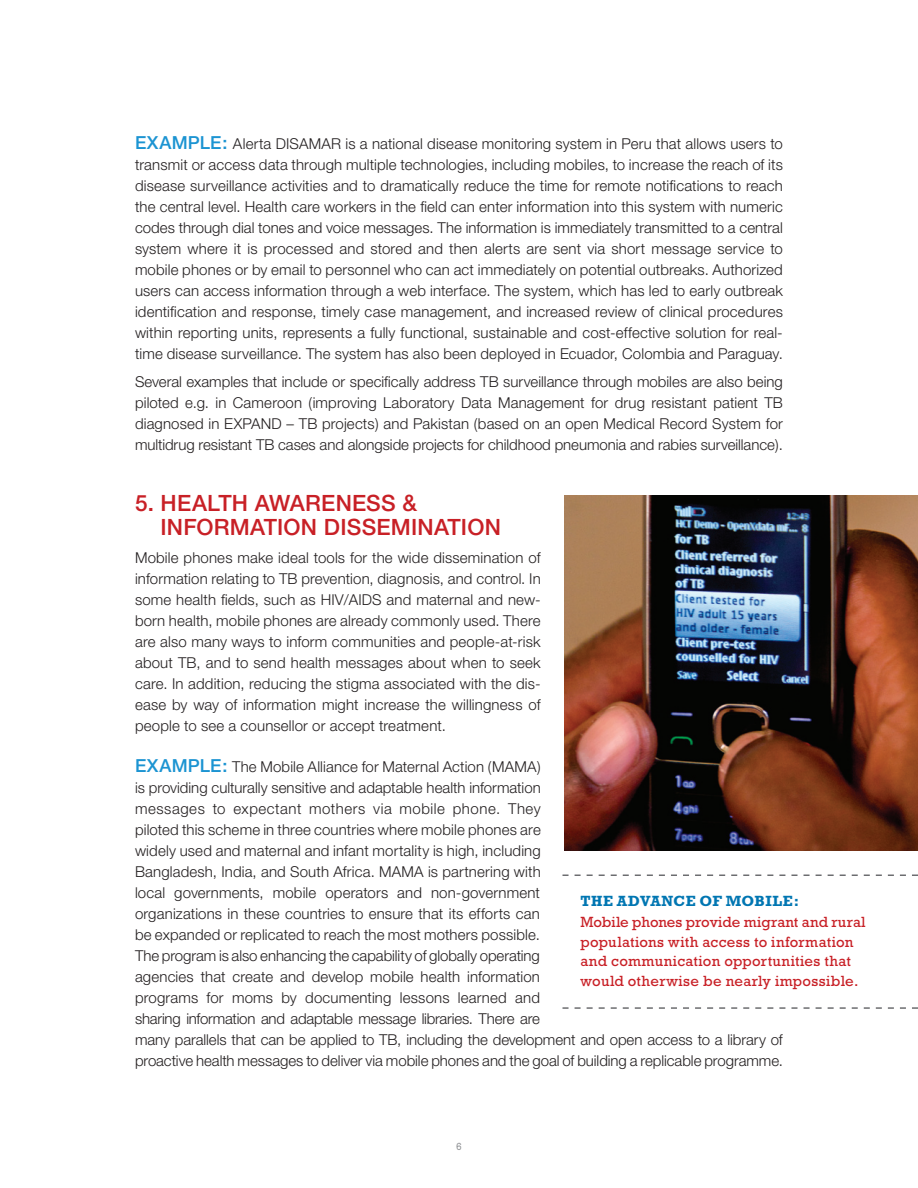
<style>
.page{position:relative;width:918px;height:1188px;background:#fff}
.page>*{position:absolute;margin:0;border:0;box-sizing:border-box;transform-origin:0 0}
.Body_copy{font:500 22.5px/24px "Helvetica Neue";letter-spacing:.01em;color:#c82026}
.Body_copy-2{font:300 15px/21px "Helvetica Neue";letter-spacing:.005em;color:#231f20;text-align:justify}
.t1{font:15px/19.5px "Rockwell";letter-spacing:.015em;color:#c82026}
.t2{font:700 15px "Rockwell";letter-spacing:.02em;color:#0076b2}
.t3{font:10.5px "Rockwell";color:#939598}
.s1{font-weight:500;font-size:18px;color:#1c94d2}
</style>
<div class="page">
<img style="left:564px;top:495px;width:354px;height:355px">
<svg style="left:562px;top:874px;width:356px;height:2px"></svg>
<svg style="left:562px;top:1007px;width:356px;height:2px"></svg>
<p class="Body_copy-2" style="left:135px;top:133px;width:650px"><span class="s1">EXAMPLE:</span> Alerta DISAMAR is a national disease monitoring system in Peru that allows users to transmit or access data through multiple technologies, including mobiles, to increase the reach of its disease surveillance activities and to dramatically reduce the time for remote notifications to reach the central level. Health care workers in the field can enter information into this system with numeric codes through dial tones and voice messages. The information is immediately transmitted to a central system where it is processed and stored and then alerts are sent via short message service to mobile phones or by email to personnel who can act immediately on potential outbreaks. Authorized users can access information through a web interface. The system, which has led to early outbreak identification and response, timely case management, and increased review of clinical procedures within reporting units, represents a fully functional, sustainable and cost-effective solution for real&shy;time disease surveillance. The system has also been deployed in Ecuador, Colombia and Paraguay.</p>
<p class="Body_copy-2" style="left:135px;top:371px;width:650px">Several examples that include or specifically address TB surveillance through mobiles are also being piloted e.g. in Cameroon (improving Laboratory Data Management for drug resistant patient TB diagnosed in EXPAND – TB projects) and Pakistan (based on an open Medical Record System for multidrug resistant TB cases and alongside projects for childhood pneumonia and rabies surveillance).</p>
<p class="Body_copy" style="left:160px;top:491px;width:342px;text-indent:-25px">5. HEALTH AWARENESS &amp;<br>INFORMATION DISSEMINATION</p>
<p class="Body_copy-2" style="left:135px;top:547px;width:407px">Mobile phones make ideal tools for the wide dissemination of information relating to TB prevention, diagnosis, and control. In some health fields, such as HIV/AIDS and maternal and new&shy;born health, mobile phones are already commonly used. There are also many ways to inform communities and people-at-risk about TB, and to send health messages about when to seek care. In addition, reducing the stigma associated with the dis&shy;ease by way of information might increase the willingness of people to see a counsellor or accept treatment.</p>
<p class="Body_copy-2" style="left:135px;top:756px;width:649px;text-align:left"><span class="s1">EXAMPLE:</span> The Mobile Alliance for Maternal Action (MAMA)<br>is providing culturally sensitive and adaptable health information<br>messages to expectant mothers via mobile phone. They<br>piloted this scheme in three countries where mobile phones are<br>widely used and maternal and infant mortality is high, including<br>Bangladesh, India, and South Africa. MAMA is partnering with<br>local governments, mobile operators and non-government<br>organizations in these countries to ensure that its efforts can<br>be expanded or replicated to reach the most mothers possible.<br>The program is also enhancing the capability of globally operating<br>agencies that create and develop mobile health information<br>programs for moms by documenting lessons learned and<br>sharing information and adaptable message libraries. There are<br>many parallels that can be applied to TB, including the development and open access to a library of proactive health messages to deliver via mobile phones and the goal of building a replicable programme.</p>
<p class="t2" style="left:580px;top:892px;width:220px">THE ADVANCE OF MOBILE:</p>
<p class="t1" style="left:580px;top:912px;width:287px">Mobile phones provide migrant and rural populations with access to information and communication opportunities that would otherwise be nearly impossible.</p>
<p class="t3" style="left:456px;top:1140px;width:7px">6</p>
</div>
